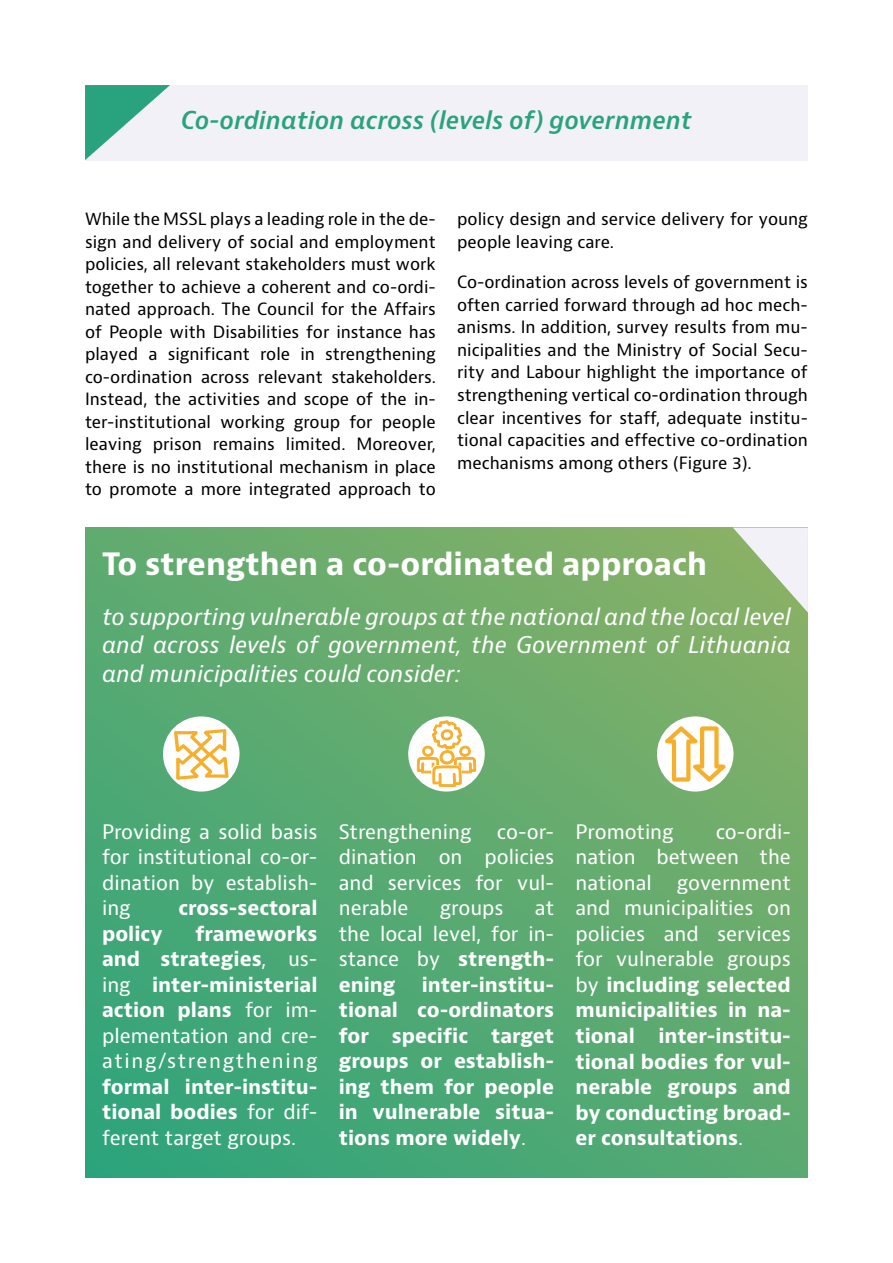
<style>
.page{position:relative;width:893px;height:1263px;background:#fff}
.page>*{position:absolute;margin:0;border:0;box-sizing:border-box;transform-origin:0 0}
.t1{font:700 30px "Bernini Sans";color:#fff}
.t2{font:italic 600 24px "Bernini Sans";color:#28a37d}
.t3{font:italic 22.5px/28.5px "Bernini Sans";color:#fff;text-align:justify}
.t4{font:700 19.5px/25.5px "Bernini Sans";color:#fff;text-align:justify}
.t5{font:19.5px/25.5px "Bernini Sans";color:#fff;text-align:justify}
.t6{font:16.5px/22.5px "Bernini Sans";color:#000;text-align:justify}
.s1{font-weight:400}
.s2{font-weight:700}
</style>
<div class="page">
<div style="left:85px;top:85px;width:723px;height:75px;background:#f2f1f7"></div>
<svg style="left:85px;top:85px;width:85px;height:75px"></svg>
<svg style="left:85px;top:527px;width:723px;height:651px;background:#5baa70"></svg>
<svg style="left:733px;top:527px;width:75px;height:86px"></svg>
<div style="left:163px;top:716px;width:77px;height:75px;background:#fff;border-radius:50%"></div>
<div style="left:657px;top:716px;width:76px;height:75px;background:#fff;border-radius:50%"></div>
<div style="left:408px;top:716px;width:77px;height:75px;background:#fff;border-radius:50%"></div>
<svg style="left:174px;top:729px;width:55px;height:51px"></svg>
<svg style="left:665px;top:726px;width:61px;height:56px"></svg>
<svg style="left:417px;top:715px;width:60px;height:72px"></svg>
<h2 class="t2" style="left:181px;top:105px;width:513px">Co-ordination across (levels of) government</h2>
<p class="t6" style="left:85px;top:208px;width:352px">While the MSSL plays a leading role in the de&shy;sign and delivery of social and employment policies, all relevant stakeholders must work together to achieve a coherent and co-ordi&shy;nated approach. The Council for the Affairs of People with Disabilities for instance has played a significant role in strengthening co-ordination across relevant stakeholders.<br>Instead, the activities and scope of the in&shy;ter-institutional working group for people leaving prison remains limited. Moreover, there is no institutional mechanism in place to promote a more integrated approach to</p>
<p class="t6" style="left:457px;top:208px;width:352px">policy design and service delivery for young people leaving care.</p>
<p class="t6" style="left:457px;top:271px;width:352px">Co-ordination across levels of government is often carried forward through ad hoc mech&shy;anisms. In addition, survey results from mu&shy;nicipalities and the Ministry of Social Secu&shy;rity and Labour highlight the importance of strengthening vertical co-ordination through clear incentives for staff, adequate institu&shy;tional capacities and effective co-ordination mechanisms among others (Figure 3).</p>
<h1 class="t1" style="left:102px;top:544px;width:607px">To strengthen a co-ordinated approach</h1>
<h3 class="t3" style="left:102px;top:602px;width:690px">to supporting vulnerable groups at the national and the local level and across levels of government, the Government of Lithuania and municipalities could consider:</h3>
<p class="t5" style="left:102px;top:819px;width:217px">Providing a solid basis for institutional co-or&shy;dination by establish&shy;ing</p>
<p class="t4" style="left:178px;top:896px;width:141px">cross-sectoral</p>
<p class="t4" style="left:102px;top:921px;width:217px;text-indent:93px">frameworks and strategies<span class="s1">, us&shy;ing</span> inter-ministerial action plans <span class="s1">for im&shy;plementation and cre&shy;ating/strengthening</span></p>
<p class="t4" style="left:102px;top:1074px;width:217px">formal inter-institu&shy;tional bodies <span class="s1">for dif&shy;ferent target groups.</span></p>
<p class="t4" style="left:102px;top:921px;width:62px">policy</p>
<p class="t5" style="left:339px;top:819px;width:134px">Strengthening</p>
<p class="t5" style="left:339px;top:819px;width:217px;text-indent:158px">co-or&shy;dination on policies and services for vul&shy;nerable</p>
<p class="t5" style="left:339px;top:896px;width:217px;text-indent:196px">at the local level, for in&shy;stance by <span class="s2">strength&shy;ening</span></p>
<p class="t5" style="left:440px;top:896px;width:65px">groups</p>
<p class="t4" style="left:339px;top:972px;width:217px;text-indent:83px">inter-institu&shy;tional co-ordinators for specific target groups or establish&shy;ing them for people in vulnerable situa&shy;tions more widely<span class="s1">.</span></p>
<p class="t5" style="left:575px;top:819px;width:217px;text-indent:140px">co-ordi&shy;nation between the national</p>
<p class="t5" style="left:575px;top:819px;width:100px">Promoting</p>
<p class="t4" style="left:575px;top:870px;width:217px;text-indent:101px"><span class="s1">government and municipalities on policies and services for vulnerable groups by</span> including selected municipalities in na&shy;tional inter-institu&shy;tional bodies for vul&shy;nerable groups and by conducting broad&shy;er consultations<span class="s1">.</span></p>
</div>
